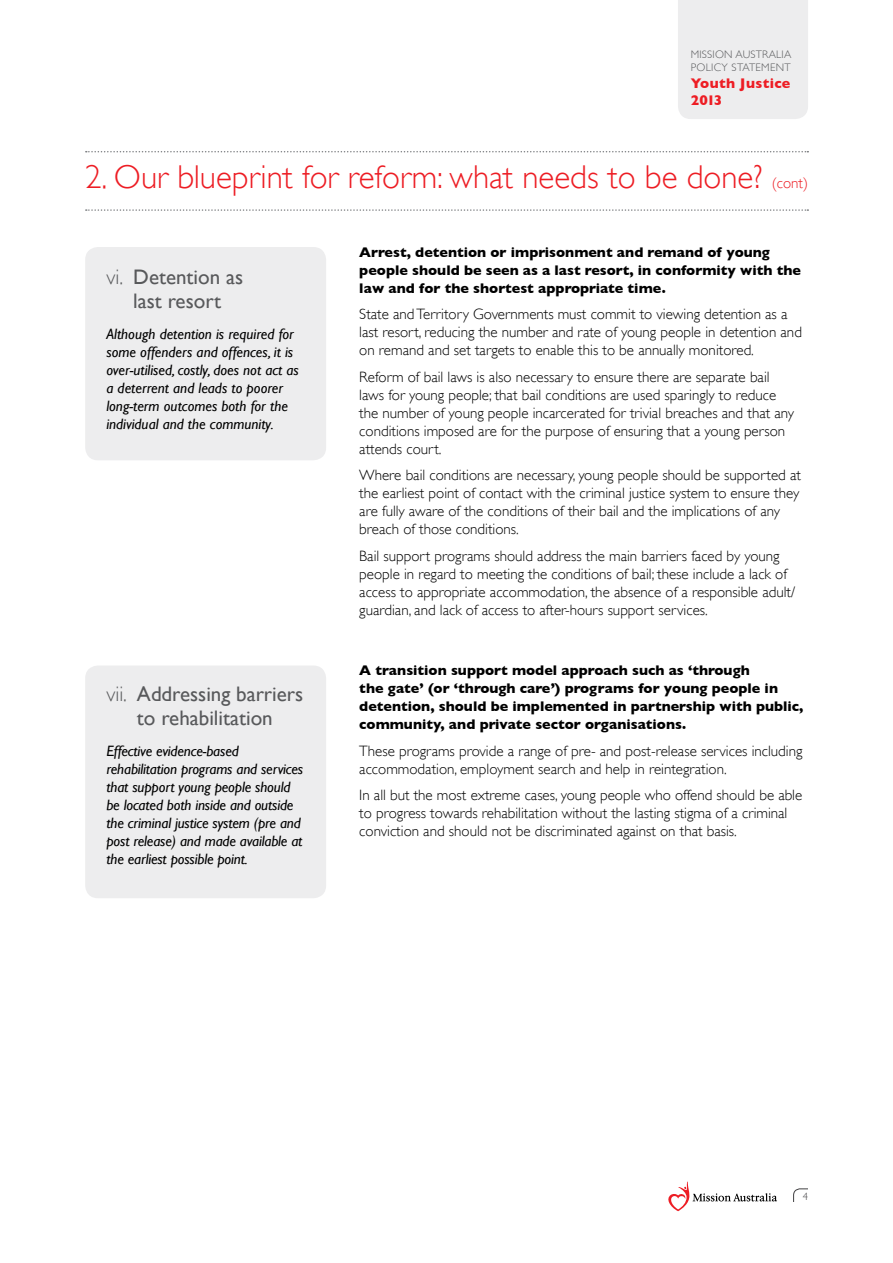
<style>
.page{position:relative;width:893px;height:1263px;background:#fff}
.page>*{position:absolute;margin:0;border:0;box-sizing:border-box;transform-origin:0 0}
.t1{font:300 33px "Gill Sans";color:#ed1d24}
.t2{font:21px/24px "Gill Sans";color:#58595b;text-align:center}
.t3{font:300 15px/18px "Gill Sans";color:#000}
.t4{font:italic 15px/18px "Gill Sans";letter-spacing:-.01em;color:#000}
.t5{font:700 14.25px/18px "Gill Sans";color:#000}
.t6{font:700 14.25px/17.1px "Gill Sans";letter-spacing:.02em;color:#ed1d24}
.t7{font:300 10.95px/13px "Gill Sans";letter-spacing:.02em;color:#58595b}
.t8{font:300 10.5px "Gill Sans";color:#414042}
.s1{font-size:15px}
.s2{font-weight:300}
</style>
<div class="page">
<svg style="left:668px;top:1181px;width:109px;height:30px"></svg>
<div style="left:793px;top:1189px;width:25px;height:21px;border:1px solid #414042;border-radius:6px"></div>
<div style="left:786px;top:1202px;width:37px;height:11px;background:#fff"></div>
<div style="left:808px;top:1182px;width:25px;height:50px;background:#fff"></div>
<div style="left:678px;top:0;width:130px;height:119px;background:#ededee"></div>
<div style="left:85px;top:247px;width:241px;height:213px;background:#ededee;border-radius:13px"></div>
<div style="left:85px;top:665px;width:241px;height:233px;background:#ededee;border-radius:13px"></div>
<svg style="left:86px;top:151px;width:722px;height:1px"></svg>
<svg style="left:86px;top:209px;width:722px;height:2px"></svg>
<p class="t7" style="left:691px;top:48px;width:102px">mission australia policy statement</p>
<p class="t6" style="left:691px;top:75px;width:101px">Youth Justice<br>2013</p>
<h1 class="t1" style="left:85px;top:158px;width:724px">2. Our blueprint for reform: what needs to be done? <span class="s1">(cont)</span></h1>
<h2 class="t2" style="left:106px;top:265px;width:138px"><span class="s2">vi.</span> Detention as last resort</h2>
<p class="t4" style="left:106px;top:325px;width:194px">Although detention is required for some offenders and offences, it is over-utilised, costly, does not act as a deterrent and leads to poorer long-term outcomes both for the individual and the community.</p>
<h2 class="t2" style="left:106px;top:682px;width:198px"><span class="s2">vii.</span> Addressing barriers to rehabilitation</h2>
<p class="t4" style="left:106px;top:742px;width:198px">Effective evidence-based rehabilitation programs and services that support young people should be located both inside and outside the criminal justice system (pre and post release) and made available at the earliest possible point.</p>
<p class="t5" style="left:359px;top:243px;width:443px">Arrest, detention or imprisonment and remand of young people should be seen as a last resort, in conformity with the law and for the shortest appropriate time.</p>
<p class="t3" style="left:359px;top:305px;width:444px">State and Territory Governments must commit to viewing detention as a last resort, reducing the number and rate of young people in detention and on remand and set targets to enable this to be annually monitored.</p>
<p class="t3" style="left:359px;top:368px;width:436px">Reform of bail laws is also necessary to ensure there are separate bail laws for young people; that bail conditions are used sparingly to reduce the number of young people incarcerated for trivial breaches and that any conditions imposed are for the purpose of ensuring that a young person attends court.</p>
<p class="t3" style="left:359px;top:466px;width:443px">Where bail conditions are necessary, young people should be supported at the earliest point of contact with the criminal justice system to ensure they are fully aware of the conditions of their bail and the implications of any breach of those conditions.</p>
<p class="t3" style="left:359px;top:547px;width:437px">Bail support programs should address the main barriers faced by young people in regard to meeting the conditions of bail; these include a lack of access to appropriate accommodation, the absence of a responsible adult/ guardian, and lack of access to after-hours support services.</p>
<p class="t5" style="left:359px;top:661px;width:446px">A transition support model approach such as ‘through<br>the gate’ (or ‘through care’) programs for young people in detention, should be implemented in partnership with public, community, and private sector organisations.</p>
<p class="t3" style="left:359px;top:742px;width:445px">These programs provide a range of pre- and post-release services including accommodation, employment search and help in reintegration.</p>
<p class="t3" style="left:359px;top:786px;width:444px">I n all but the most extreme cases, young people who offend should be able to progress towards rehabilitation without the lasting stigma of a criminal conviction and should not be discriminated against on that basis.</p>
<p class="t8" style="left:803px;top:1191px;width:7px">4</p>
</div>
